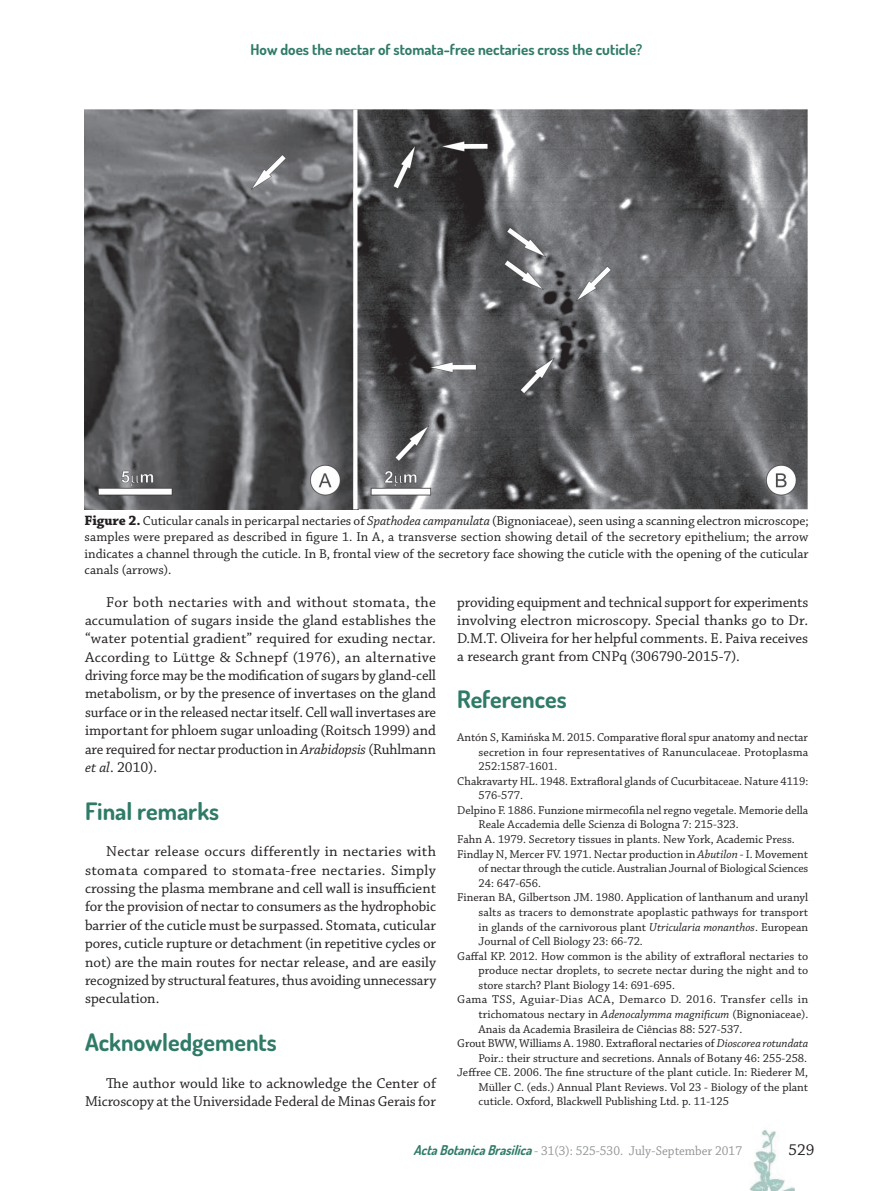
<style>
.page{position:relative;width:893px;height:1191px;background:#fff}
.page>*{position:absolute;margin:0;border:0;box-sizing:border-box;transform-origin:0 0}
.t1{font:700 24px "Dosis";color:#2f7b67}
.t2{font:16.5px "Chaparral Pro";color:#231f20}
.t3{font:15px/18.3px "Chaparral Pro";letter-spacing:-.005em;color:#231f20;text-align:justify}
.t4{font:700 15px "Dosis";color:#2f7b67}
.t5{font:13.5px/16.2px "Chaparral Pro";color:#231f20;text-align:justify}
.t6{font:13.5px "Chaparral Pro";color:#939598;scale:.95 1}
.t7{font:12px "Chaparral Pro";color:#231f20}
.t8{font:12px "Chaparral Pro";letter-spacing:.025em;color:#231f20}
.s1{font-weight:700;font-size:14.25px}
.s2{font-style:italic}
.s3{font-family:"Dosis";font-weight:700;font-style:italic;color:#2f7b67}
</style>
<div class="page">
<img style="left:749px;top:1130px;width:45px;height:61px">
<img style="left:84px;top:109px;width:723px;height:400px">
<p class="t4" style="left:251px;top:40px;width:393px">How does the nectar of stomata-free nectaries cross the cuticle?</p>
<p class="t5" style="left:85px;top:513px;width:725px"><span class="s1">Figure 2.</span> Cuticular canals in pericarpal nectaries of <span class="s2">Spathodea campanulata</span> (Bignoniaceae), seen using a scanning electron microscope; samples were prepared as described in figure 1. In A, a transverse section showing detail of the secretory epithelium; the arrow indicates a channel through the cuticle. In B, frontal view of the secretory face showing the cuticle with the opening of the cuticular canals (arrows).</p>
<p class="t3" style="left:85px;top:593px;width:353px;text-indent:21px">For both nectaries with and without stomata, the accumulation of sugars inside the gland establishes the “water potential gradient” required for exuding nectar.<br>According to Lüttge &amp; Schnepf (1976), an alternative driving force may be the modification of sugars by gland-cell metabolism, or by the presence of invertases on the gland surface or in the released nectar itself. Cell wall invertases are important for phloem sugar unloading (Roitsch 1999) and are required for nectar production in <span class="s2">Arabidopsis</span> (Ruhlmann <span class="s2">et al</span>. 2010).</p>
<h1 class="t1" style="left:85px;top:795px;width:136px">Final remarks</h1>
<p class="t3" style="left:85px;top:843px;width:353px;text-indent:21px">Nectar release occurs differently in nectaries with stomata compared to stomata-free nectaries. Simply crossing the plasma membrane and cell wall is insufficient for the provision of nectar to consumers as the hydrophobic barrier of the cuticle must be surpassed. Stomata, cuticular pores, cuticle rupture or detachment (in repetitive cycles or not) are the main routes for nectar release, and are easily recognized by structural features, thus avoiding unnecessary speculation.</p>
<h1 class="t1" style="left:85px;top:1026px;width:193px">Acknowledgements</h1>
<p class="t3" style="left:85px;top:1074px;width:353px;text-align:right">The author would like to acknowledge the Center of<br>Microscopy at the Universidade Federal de Minas Gerais for</p>
<p class="t3" style="left:457px;top:593px;width:353px">providing equipment and technical support for experiments involving electron microscopy. Special thanks go to Dr.<br>D.M.T. Oliveira for her helpful comments. E. Paiva receives a research grant from CNPq (306790-2015-7).</p>
<h1 class="t1" style="left:457px;top:684px;width:111px">References</h1>
<p class="t7" style="left:457px;top:730px;width:352px">Antón S, Kamińska M. 2015. Comparative floral spur anatomy and nectar</p>
<p class="t7" style="left:479px;top:745px;width:331px">secretion in four representatives of Ranunculaceae. Protoplasma</p>
<p class="t7" style="left:479px;top:759px;width:80px">252:1587-1601.</p>
<p class="t7" style="left:457px;top:774px;width:353px">Chakravarty HL. 1948. Extrafloral glands of Cucurbitaceae. Nature 4119:</p>
<p class="t7" style="left:479px;top:789px;width:46px">576-577.</p>
<p class="t7" style="left:457px;top:803px;width:353px">Delpino F. 1886. Funzione mirmecofila nel regno vegetale. Memorie della</p>
<p class="t7" style="left:479px;top:818px;width:262px">Reale Accademia delle Scienza di Bologna 7: 215-323.</p>
<p class="t7" style="left:457px;top:832px;width:339px">Fahn A. 1979. Secretory tissues in plants. New York, Academic Press.</p>
<p class="t7" style="left:457px;top:847px;width:352px">Findlay N, Mercer FV. 1971. Nectar production in <span class="s2">Abutilon</span> - I. Movement</p>
<p class="t7" style="left:479px;top:861px;width:331px">of nectar through the cuticle. Australian Journal of Biological Sciences</p>
<p class="t7" style="left:479px;top:876px;width:64px">24: 647-656.</p>
<p class="t7" style="left:457px;top:891px;width:352px">Fineran BA, Gilbertson JM. 1980. Application of lanthanum and uranyl</p>
<p class="t7" style="left:479px;top:905px;width:331px">salts as tracers to demonstrate apoplastic pathways for transport</p>
<p class="t7" style="left:479px;top:920px;width:331px">in glands of the carnivorous plant <span class="s2">Utricularia monanthos</span>. European</p>
<p class="t7" style="left:479px;top:934px;width:166px">Journal of Cell Biology 23: 66-72.</p>
<p class="t7" style="left:457px;top:949px;width:352px">Gaffal KP. 2012. How common is the ability of extrafloral nectaries to</p>
<p class="t7" style="left:479px;top:963px;width:331px">produce nectar droplets, to secrete nectar during the night and to</p>
<p class="t7" style="left:479px;top:978px;width:198px">store starch? Plant Biology 14: 691-695.</p>
<p class="t8" style="left:457px;top:993px;width:352px">Gama TSS, Aguiar-Dias ACA, Demarco D. 2016. Transfer cells in</p>
<p class="t7" style="left:479px;top:1007px;width:331px">trichomatous nectary in <span class="s2">Adenocalymma magnificum</span> (Bignoniaceae).</p>
<p class="t7" style="left:479px;top:1022px;width:265px">Anais da Academia Brasileira de Ciências 88: 527-537.</p>
<p class="t7" style="left:457px;top:1036px;width:352px">Grout BWW, Williams A. 1980. Extrafloral nectaries of <span class="s2">Dioscorea rotundata</span></p>
<p class="t7" style="left:479px;top:1051px;width:330px">Poir.: their structure and secretions. Annals of Botany 46: 255-258.</p>
<p class="t7" style="left:457px;top:1065px;width:352px">Jeffree CE. 2006. The fine structure of the plant cuticle. In: Riederer M,</p>
<p class="t7" style="left:479px;top:1080px;width:331px">Müller C. (eds.) Annual Plant Reviews. Vol 23 - Biology of the plant</p>
<p class="t7" style="left:479px;top:1095px;width:252px">cuticle. Oxford, Blackwell Publishing Ltd. p. 11-125</p>
<p class="t6" style="left:414px;top:1143px;width:347px"><span class="s3">ActaBotanicaBrasilica</span>- 31(3): 525-530. July-September 2017</p>
<h2 class="t2" style="left:788px;top:1141px;width:27px">529</h2>
</div>
